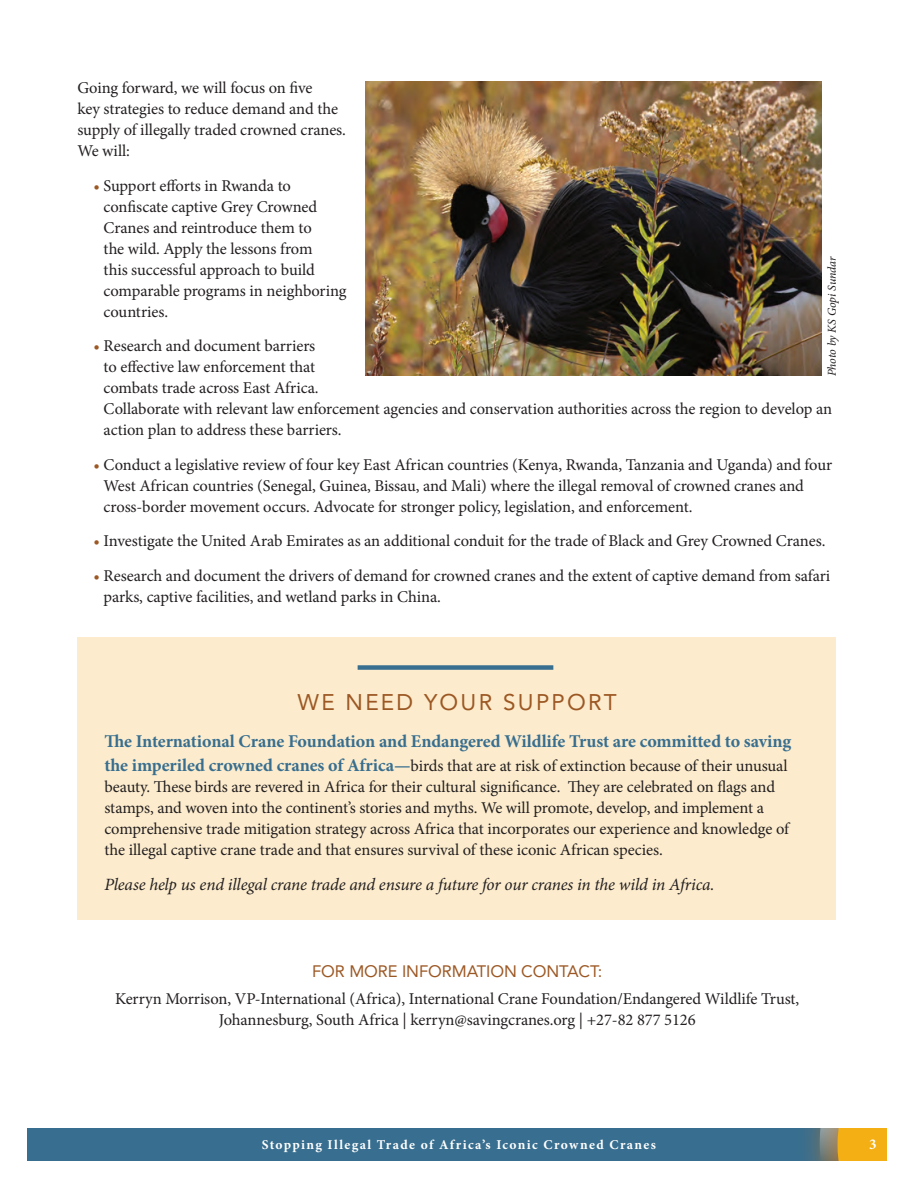
<style>
.page{position:relative;width:918px;height:1188px;background:#fff}
.page>*{position:absolute;margin:0;border:0;box-sizing:border-box;transform-origin:0 0}
.t1{font:22.5px "Avenir";letter-spacing:.1em;color:#9c5824}
.t2{font:700 18px "Minion Pro";letter-spacing:-.005em;color:#386e8f}
.t3{font:italic 17.25px "Minion Pro";letter-spacing:-.01em;color:#231f20}
.t4{font:16.5px/21px "Minion Pro";letter-spacing:-.005em;color:#231f20}
.t5{font:16.5px "Avenir";letter-spacing:-.005em;color:#9c5824}
.t6{font:700 15px "Minion Pro";color:#fff}
.t7{font:700 13.5px "Minion Pro";letter-spacing:.1em;color:#fff}
.t8{font:italic 12px "Minion Pro";letter-spacing:-.01em;color:#231f20}
.s1{color:#9c5824}
.s2{font-weight:700;font-size:18px;color:#386e8f}
</style>
<div class="page">
<div style="left:27px;top:1128px;width:864px;height:33px;background:#386e8f"></div>
<div style="left:796px;top:968px;width:122px;height:220px;background:#ba772d;opacity:.75"></div>
<svg style="left:820px;top:1128px;width:68px;height:33px;background:#d7a531"></svg>
<div style="left:0;top:972px;width:918px;height:156px;background:#fff"></div>
<div style="left:0;top:1161px;width:918px;height:27px;background:#fff"></div>
<div style="left:888px;top:1107px;width:30px;height:81px;background:#fff"></div>
<div style="left:77px;top:637px;width:759px;height:283px;background:#fceccd"></div>
<div style="left:358px;top:665px;width:195px;height:5px;background:#386e8f"></div>
<img style="left:366px;top:81px;width:456px;height:295px">
<p class="t4" style="left:77px;top:77px;width:270px">Going forward, we will focus on five<br>key strategies to reduce demand and the supply of illegally traded crowned cranes.<br>We will:</p>
<p class="t4" style="left:104px;top:175px;width:244px;text-indent:-10px"><span class="s1">•</span> Support efforts in Rwanda to confiscate captive Grey Crowned<br>Cranes and reintroduce them to<br>the wild. Apply the lessons from<br>this successful approach to build comparable programs in neighboring countries.</p>
<p class="t4" style="left:104px;top:335px;width:730px;text-indent:-10px"><span class="s1">•</span> Research and document barriers<br>to effective law enforcement that<br>combats trade across East Africa.<br>Collaborate with relevant law enforcement agencies and conservation authorities across the region to develop an action plan to address these barriers.</p>
<p class="t4" style="left:104px;top:454px;width:730px;text-indent:-10px"><span class="s1">•</span> Conduct a legislative review of four key East African countries (Kenya, Rwanda, Tanzania and Uganda) and four<br>West African countries (Senegal, Guinea, Bissau, and Mali) where the illegal removal of crowned cranes and cross-border movement occurs. Advocate for stronger policy, legislation, and enforcement.</p>
<p class="t4" style="left:94px;top:530px;width:733px"><span class="s1">•</span> Investigate the United Arab Emirates as an additional conduit for the trade of Black and Grey Crowned Cranes.</p>
<p class="t4" style="left:104px;top:565px;width:728px;text-indent:-10px"><span class="s1">•</span> Research and document the drivers of demand for crowned cranes and the extent of captive demand from safari parks, captive facilities, and wetland parks in China.</p>
<p class="t8" style="left:824px;top:376px;width:121px;rotate:-90deg">Photo by KS Gopi Sundar</p>
<h1 class="t1" style="left:298px;top:689px;width:321px">WE NEED YOUR SUPPORT</h1>
<p class="t2" style="left:104px;top:729px;width:688px">The International Crane Foundation and Endangered Wildlife Trust are committed to saving</p>
<p class="t4" style="left:104px;top:756px;width:686px"><span class="s2">the imperiled crowned cranes of Africa—</span>birds that are at risk of extinction because of their unusual beauty. These birds are revered in Africa for their cultural significance. They are celebrated on flags and stamps, and woven into the continent’s stories and myths. We will promote, develop, and implement a comprehensive trade mitigation strategy across Africa that incorporates our experience and knowledge of the illegal captive crane trade and that ensures survival of these iconic African species.</p>
<p class="t3" style="left:104px;top:873px;width:612px">Please help us end illegal crane trade and ensure a future for our cranes in the wild in Africa.</p>
<p class="t5" style="left:312px;top:962px;width:292px">FOR MORE INFORMATION CONTACT:</p>
<p class="t4" style="left:115px;top:988px;width:686px;text-align:center">Kerryn Morrison, VP-International (Africa), International Crane Foundation/Endangered Wildlife Trust,<br>Johannesburg, South Africa | kerryn@savingcranes.org | +27-82 877 5126</p>
<p class="t7" style="left:262px;top:1135px;width:396px">Stopping Illegal Trade of Africa’s Iconic Crowned Cranes</p>
<p class="t6" style="left:869px;top:1133px;width:9px">3</p>
</div>
